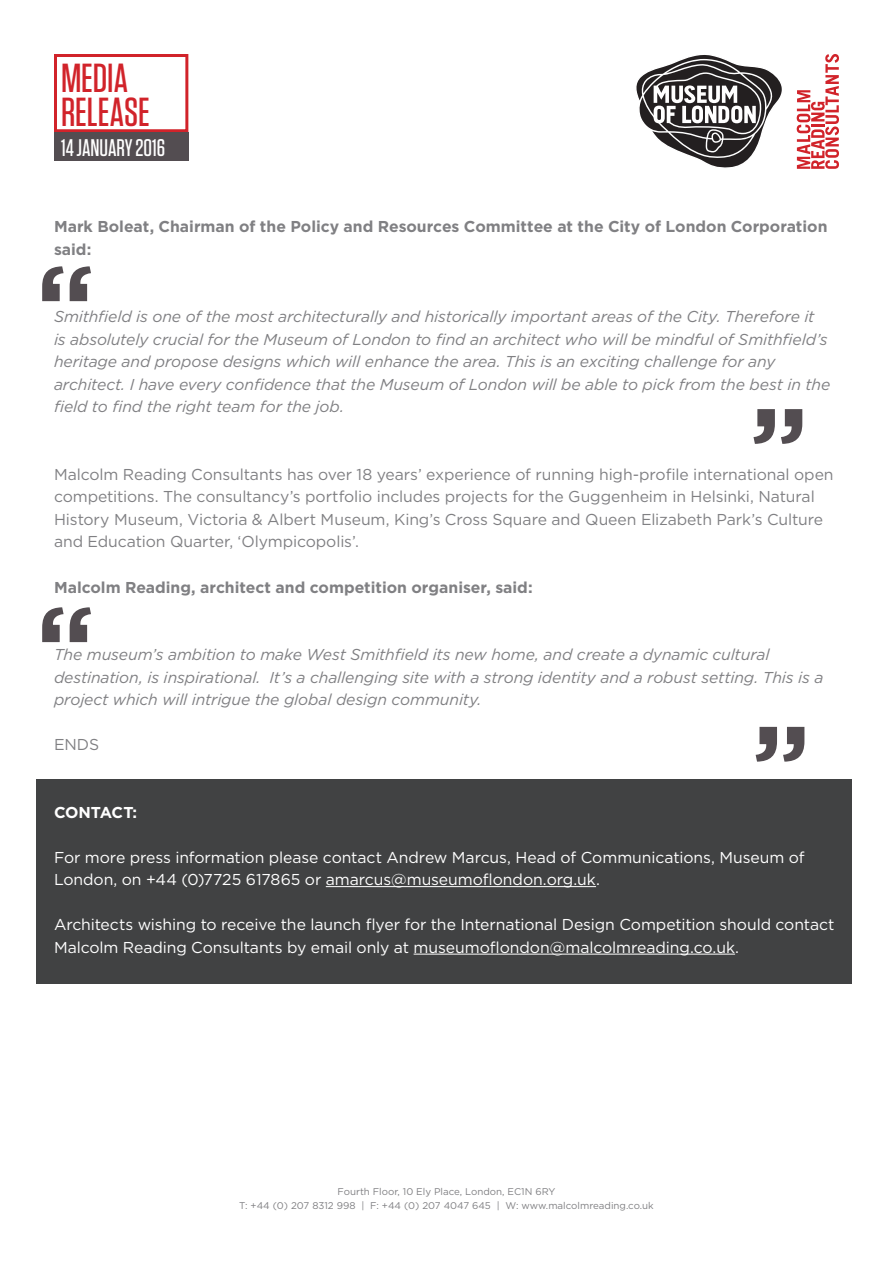
<style>
.page{position:relative;width:893px;height:1263px;background:#fff}
.page>*{position:absolute;margin:0;border:0;box-sizing:border-box;transform-origin:0 0}
.t1{font:700 108px "Gotham";color:#534d51}
.t2{font:500 40.5px/34.5px "Tungsten";color:#d1232a}
.t3{font:500 24px "Tungsten";color:#fff}
.t4{font:italic 15.75px/22.5px "Gotham";letter-spacing:-.01em;color:#808083}
.t5{font:15.75px/22.5px "Gotham";letter-spacing:-.005em;color:#808083}
.t6{font:15.75px/22.5px "Gotham";letter-spacing:-.005em;color:#fff}
.t7{font:700 15.75px/22.5px "Gotham";color:#808083}
.t8{font:700 15.75px "Gotham";letter-spacing:-.02em;color:#fff}
.t9{font:9.75px/13.5px "Gotham";color:#808083;text-align:center}
</style>
<div class="page">
<svg style="left:797px;top:54px;width:42px;height:115px"></svg>
<div style="left:54px;top:54px;width:134px;height:78px;border:3px solid #d1232a"></div>
<div style="left:54px;top:132px;width:134px;height:28px;background:#534d51"></div>
<svg style="left:636px;top:55px;width:146px;height:113px"></svg>
<div style="left:36px;top:779px;width:816px;height:205px;background:#414243"></div>
<hr style="left:326px;top:886px;width:270px;height:1px;background:#fff">
<hr style="left:414px;top:954px;width:321px;height:1px;background:#fff">
<h2 class="t2" style="left:61px;top:61px;width:90px">MEDIA<br>RELEASE</h2>
<h3 class="t3" style="left:61px;top:135px;width:106px">14 JANUARY 2016</h3>
<p class="t7" style="left:54px;top:216px;width:775px">Mark Boleat, Chairman of the Policy and Resources Committee at the City of London Corporation said:</p>
<p class="t1" style="left:36px;top:233px;width:60px">“</p>
<p class="t4" style="left:54px;top:305px;width:778px">Smithfield is one of the most architecturally and historically important areas of the City. Therefore it<br>is absolutely crucial for the Museum of London to find an architect who will be mindful of Smithfield’s heritage and propose designs which will enhance the area. This is an exciting challenge for any architect. I have every confidence that the Museum of London will be able to pick from the best in the field to find the right team for the job.</p>
<p class="t1" style="left:750px;top:375px;width:60px">”</p>
<p class="t5" style="left:54px;top:463px;width:781px">Malcolm Reading Consultants has over 18 years’ experience of running high-profile international open competitions. The consultancy’s portfolio includes projects for the Guggenheim in Helsinki, Natural History Museum, Victoria &amp; Albert Museum, King’s Cross Square and Queen Elizabeth Park’s Culture and Education Quarter, ‘Olympicopolis’.</p>
<p class="t7" style="left:54px;top:576px;width:480px">Malcolm Reading, architect and competition organiser, said:</p>
<p class="t1" style="left:36px;top:574px;width:60px">“</p>
<p class="t4" style="left:54px;top:643px;width:771px">The museum’s ambition to make West Smithfield its new home, and create a dynamic cultural destination, is inspirational. It’s a challenging site with a strong identity and a robust setting. This is a project which will intrigue the global design community.</p>
<p class="t5" style="left:54px;top:733px;width:47px">ENDS</p>
<p class="t1" style="left:752px;top:693px;width:60px">”</p>
<p class="t8" style="left:54px;top:801px;width:85px">CONTACT:</p>
<p class="t6" style="left:54px;top:845px;width:752px">For more press information please contact Andrew Marcus, Head of Communications, Museum of<br>London, on +44 (0)7725 617865 or amarcus@museumoflondon.org.uk.</p>
<p class="t6" style="left:54px;top:913px;width:782px">Architects wishing to receive the launch flyer for the International Design Competition should contact<br>Malcolm Reading Consultants by email only at museumoflondon@malcolmreading.co.uk.</p>
<p class="t9" style="left:239px;top:1185px;width:416px">Fourth Floor, 10 Ely Place, London, EC1N 6RY<br>T: +44 (0) 207 8312 998 | F: +44 (0) 207 4047 645 | W: www.malcolmreading.co.uk</p>
</div>
